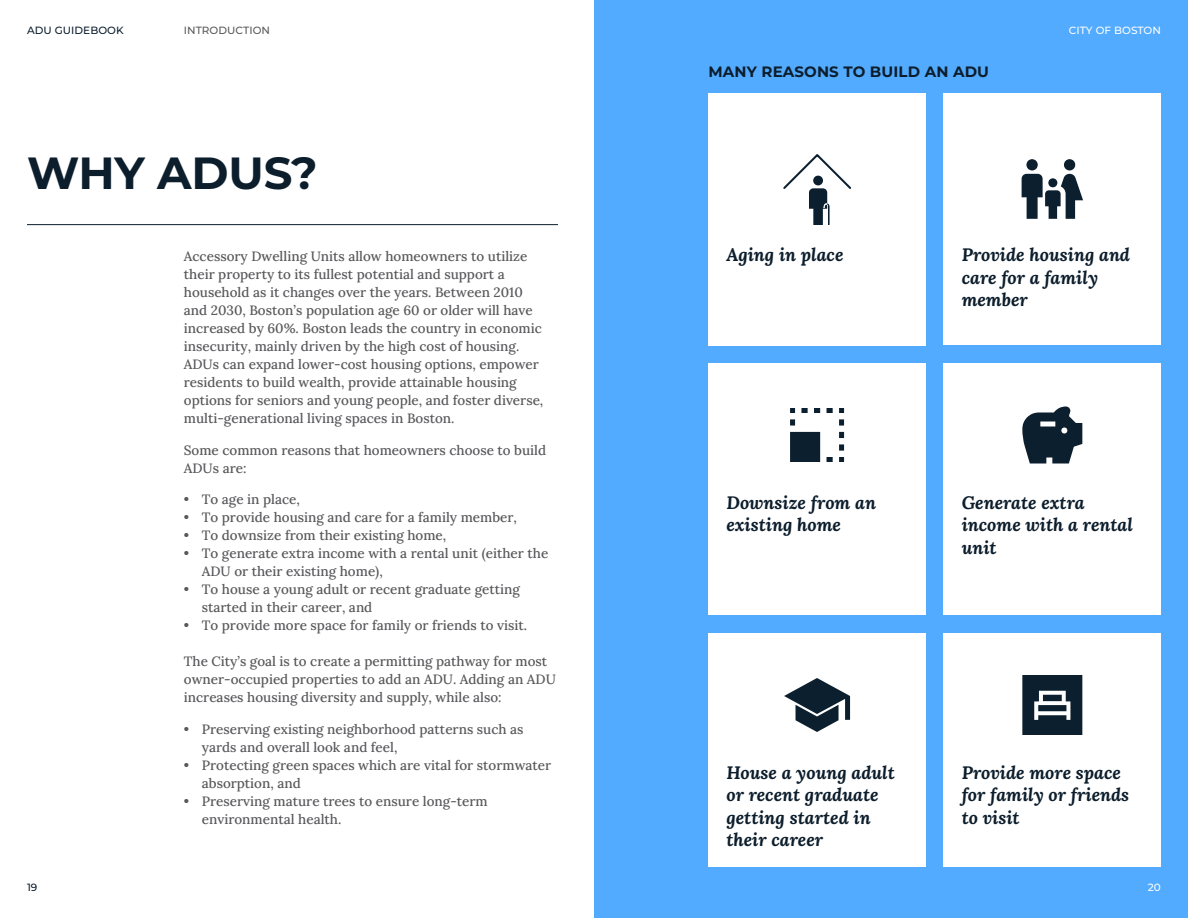
<style>
.page{position:relative;width:1188px;height:918px;background:#fff}
.page>*{position:absolute;margin:0;border:0;box-sizing:border-box;transform-origin:0 0}
.Heading_30{font:100 45px "Montserrat";letter-spacing:-.005em;color:#0c1d2c}
.Body_15{font:italic 18px/22.5px "Lora";color:#0c1d2c}
.Heading_10{font:100 15px "Montserrat";letter-spacing:.01em;color:#0c1d2c}
.Body{font:13.5px/18px "Lora";color:#58585b}
.t1{font:500 10.5px "Montserrat";letter-spacing:.005em;color:#fff}
.t2{font:500 10.5px "Montserrat";letter-spacing:.005em;color:#0c1d2c}
.t3{font:500 10.5px "Montserrat";color:#58585b}
</style>
<div class="page">
<div style="left:594px;top:0;width:594px;height:918px;background:#52abff"></div>
<div style="left:709px;top:93px;width:217px;height:252px;background:#fff"></div>
<svg style="left:783px;top:154px;width:68px;height:71px"></svg>
<div style="left:944px;top:363px;width:217px;height:252px;background:#fff"></div>
<svg style="left:1022px;top:406px;width:60px;height:58px"></svg>
<div style="left:944px;top:633px;width:217px;height:234px;background:#fff"></div>
<svg style="left:1022px;top:675px;width:60px;height:60px;background:#31414d"></svg>
<div style="left:708px;top:633px;width:218px;height:234px;background:#fff"></div>
<div style="left:944px;top:93px;width:217px;height:252px;background:#fff"></div>
<svg style="left:784px;top:678px;width:66px;height:54px"></svg>
<div style="left:708px;top:363px;width:218px;height:252px;background:#fff"></div>
<svg style="left:790px;top:408px;width:54px;height:54px"></svg>
<hr style="left:27px;top:224px;width:531px;height:1px;background:#0c1d2c">
<svg style="left:1022px;top:159px;width:61px;height:60px"></svg>
<p class="t2" style="left:27px;top:23px;width:98px">ADU GUIDEBOOK</p>
<p class="t3" style="left:184px;top:23px;width:35px">INTRODUCTION</p>
<p class="Heading_30" style="left:27px;top:143px;width:292px">WHY ADUS?</p>
<p class="Heading_10" style="left:708px;top:61px;width:282px">MANY REASONS TO BUILD AN ADU</p>
<p class="t1" style="left:1069px;top:23px;width:94px">CITY OF BOSTON</p>
<p class="t2" style="left:27px;top:880px;width:12px">19</p>
<p class="Body" style="left:184px;top:246px;width:345px">Accessory Dwelling Units allow homeowners to utilize</p>
<p class="Body_15" style="left:726px;top:243px;width:119px">Aging in place</p>
<p class="Body" style="left:184px;top:264px;width:361px">their property to its fullest potential and support a household as it changes over the years. Between 2010 and 2030, Boston’s population age 60 or older will have increased by 60%. Boston leads the country in economic insecurity, mainly driven by the high cost of housing.<br>ADUs can expand lower-cost housing options, empower residents to build wealth, provide attainable housing options for seniors and young people, and foster diverse, multi-generational living spaces in Boston.</p>
<p class="Body" style="left:184px;top:440px;width:364px">Some common reasons that homeowners choose to build<br>ADUs are:</p>
<p class="Body" style="left:184px;top:489px;width:118px">• To age in place,</p>
<p class="Body" style="left:184px;top:507px;width:335px">• To provide housing and care for a family member,</p>
<p class="Body" style="left:184px;top:525px;width:264px">• To downsize from their existing home,</p>
<p class="Body" style="left:202px;top:543px;width:348px;text-indent:-18px">• To generate extra income with a rental unit (either the<br>ADU or their existing home),</p>
<p class="Body" style="left:202px;top:579px;width:320px;text-indent:-18px">• To house a young adult or recent graduate getting started in their career, and</p>
<p class="Body" style="left:184px;top:615px;width:345px">• To provide more space for family or friends to visit.</p>
<p class="Body" style="left:184px;top:651px;width:374px">The City’s goal is to create a permitting pathway for most owner-occupied properties to add an ADU. Adding an ADU increases housing diversity and supply, while also:</p>
<p class="Body" style="left:202px;top:719px;width:323px;text-indent:-18px">• Preserving existing neighborhood patterns such as yards and overall look and feel,</p>
<p class="Body" style="left:202px;top:755px;width:351px;text-indent:-18px">• Protecting green spaces which are vital for stormwater absorption, and</p>
<p class="Body" style="left:202px;top:791px;width:287px;text-indent:-18px">• Preserving mature trees to ensure long-term environmental health.</p>
<p class="Body_15" style="left:726px;top:490px;width:151px">Downsize from an existing home</p>
<p class="Body_15" style="left:726px;top:760px;width:170px">House a young adult or recent graduate getting started in their career</p>
<p class="Body_15" style="left:962px;top:243px;width:170px">Provide housing and care for a family member</p>
<p class="Body_15" style="left:962px;top:490px;width:173px">Generate extra income with a rental unit</p>
<p class="Body_15" style="left:962px;top:760px;width:169px">Provide more space for family or friends to visit</p>
<p class="t1" style="left:1148px;top:880px;width:15px">20</p>
</div>
